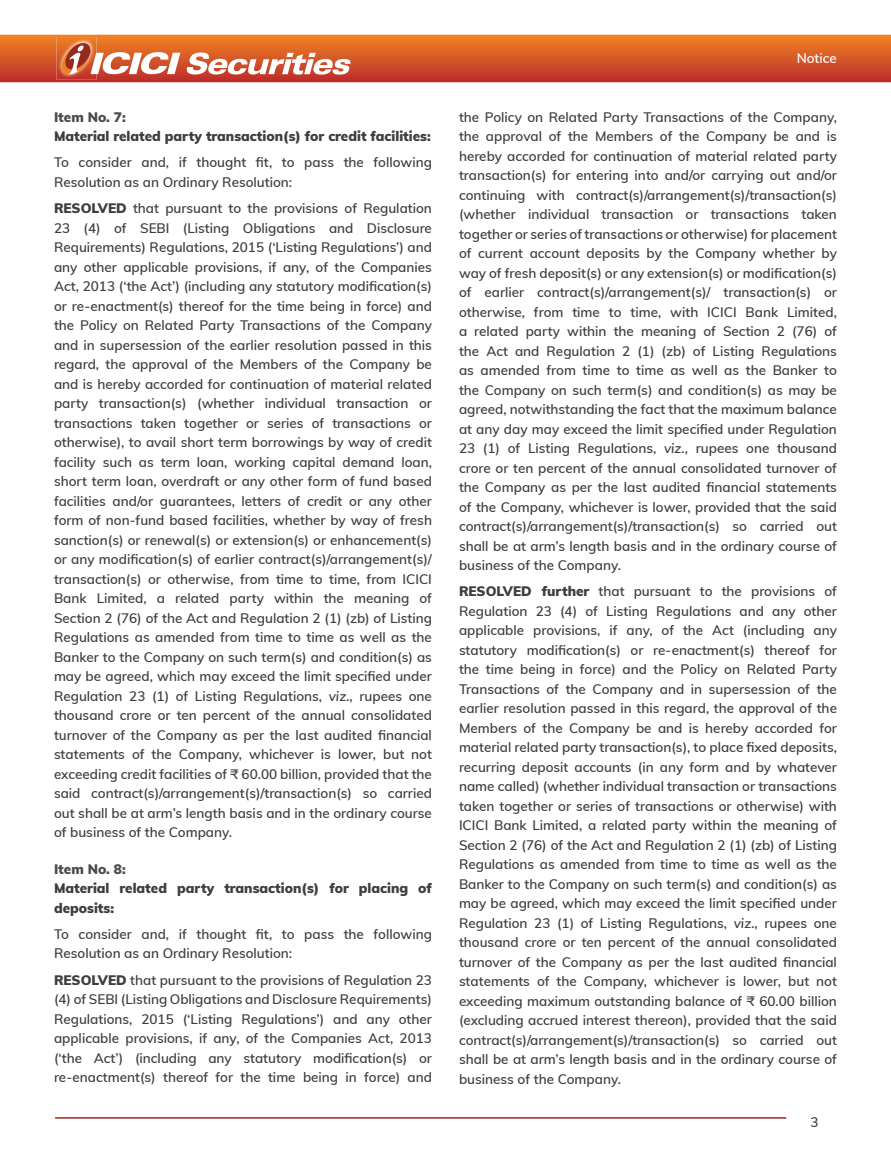
<style>
.page{position:relative;width:891px;height:1161px;background:#fff}
.page>*{position:absolute;margin:0;border:0;box-sizing:border-box;transform-origin:0 0}
.t1{font:600 13.5px/19.5px "Mulish";color:#3e3e3f;text-align:justify}
.t2{font:900 13.5px/19.5px "Mulish";color:#3e3e3f}
.Label_2_Indentation{font:900 13.5px "Mulish";color:#4b4c4d}
.t3{font:600 13.5px "Mulish";color:#fff}
.s1{font-weight:900}
.s2{font-style:italic}
</style>
<div class="page">
<svg style="left:0;top:35px;width:891px;height:47px;background:#d65927"></svg>
<img style="left:57px;top:37px;width:40px;height:43px">
<svg style="left:186px;top:52px;width:165px;height:23px"></svg>
<svg style="left:60px;top:41px;width:120px;height:35px"></svg>
<hr style="left:55px;top:1117px;width:731px;height:2px;background:#99281f">
<p class="Label_2_Indentation" style="left:54px;top:107px;width:73px">Item No. 7:</p>
<p class="t2" style="left:54px;top:126px;width:378px">Material related party transaction(s) for credit facilities:</p>
<p class="t1" style="left:54px;top:152px;width:379px">To consider and, if thought fit, to pass the following<br>Resolution as an Ordinary Resolution:</p>
<p class="t1" style="left:54px;top:198px;width:380px"><span class="s1">RESOLVED</span> that pursuant to the provisions of Regulation 23 (4) of SEBI (Listing Obligations and Disclosure Requirements) Regulations, 2015 (‘Listing Regulations’) and any other applicable provisions, if any, of the Companies Act, 2013 (‘the Act’) (including any statutory modification(s) or re-enactment(s) thereof for the time being in force) and the Policy on Related Party Transactions of the Company and in supersession of the earlier resolution passed in this regard, the approval of the Members of the Company be and is hereby accorded for continuation of material related party transaction(s) (whether individual transaction or transactions taken together or series of transactions or otherwise), to avail short term borrowings by way of credit facility such as term loan, working capital demand loan, short term loan, overdraft or any other form of fund based facilities and/or guarantees, letters of credit or any other form of non-fund based facilities, whether by way of fresh sanction(s) or renewal(s) or extension(s) or enhancement(s) or any modification(s) of earlier contract(s)/arrangement(s)/ transaction(s) or otherwise, from time to time, from ICICI Bank Limited, a related party within the meaning of Section 2 (76) of the Act and Regulation 2 (1) (zb) of Listing Regulations as amended from time to time as well as the Banker to the Company on such term(s) and condition(s) as may be agreed, which may exceed the limit specified under Regulation 23 (1) of Listing Regulations, <span class="s2">viz.</span>, rupees one thousand crore or ten percent of the annual consolidated turnover of the Company as per the last audited financial statements of the Company, whichever is lower, but not exceeding credit facilities of ₹ 60.00 billion, provided that the said contract(s)/arrangement(s)/transaction(s) so carried out shall be at arm’s length basis and in the ordinary course of business of the Company.</p>
<p class="Label_2_Indentation" style="left:54px;top:859px;width:73px">Item No. 8:</p>
<p class="t2" style="left:54px;top:878px;width:379px">Material related party transaction(s) for placing of deposits:</p>
<p class="t1" style="left:54px;top:924px;width:379px">To consider and, if thought fit, to pass the following<br>Resolution as an Ordinary Resolution:</p>
<p class="t1" style="left:54px;top:969px;width:380px"><span class="s1">RESOLVED</span> that pursuant to the provisions of Regulation 23 (4) of SEBI (Listing Obligations and Disclosure Requirements)<br>Regulations, 2015 (‘Listing Regulations’) and any other applicable provisions, if any, of the Companies Act, 2013 (‘the Act’) (including any statutory modification(s) or re-enactment(s) thereof for the time being in force) and</p>
<p class="t3" style="left:797px;top:48px;width:42px">Notice</p>
<p class="t1" style="left:459px;top:106px;width:380px">the Policy on Related Party Transactions of the Company, the approval of the Members of the Company be and is hereby accorded for continuation of material related party transaction(s) for entering into and/or carrying out and/or continuing with contract(s)/arrangement(s)/transaction(s) (whether individual transaction or transactions taken together or series of transactions or otherwise) for placement of current account deposits by the Company whether by way of fresh deposit(s) or any extension(s) or modification(s) of earlier contract(s)/arrangement(s)/ transaction(s) or otherwise, from time to time, with ICICI Bank Limited, a related party within the meaning of Section 2 (76) of the Act and Regulation 2 (1) (zb) of Listing Regulations as amended from time to time as well as the Banker to the Company on such term(s) and condition(s) as may be agreed, notwithstanding the fact that the maximum balance at any day may exceed the limit specified under Regulation 23 (1) of Listing Regulations, <span class="s2">viz.</span>, rupees one thousand crore or ten percent of the annual consolidated turnover of the Company as per the last audited financial statements of the Company, whichever is lower, provided that the said contract(s)/arrangement(s)/transaction(s) so carried out shall be at arm’s length basis and in the ordinary course of business of the Company.</p>
<p class="t1" style="left:459px;top:581px;width:380px"><span class="s1">RESOLVED further</span> that pursuant to the provisions of Regulation 23 (4) of Listing Regulations and any other applicable provisions, if any, of the Act (including any statutory modification(s) or re-enactment(s) thereof for the time being in force) and the Policy on Related Party Transactions of the Company and in supersession of the earlier resolution passed in this regard, the approval of the Members of the Company be and is hereby accorded for material related party transaction(s), to place fixed deposits, recurring deposit accounts (in any form and by whatever name called) (whether individual transaction or transactions taken together or series of transactions or otherwise) with ICICI Bank Limited, a related party within the meaning of Section 2 (76) of the Act and Regulation 2 (1) (zb) of Listing Regulations as amended from time to time as well as the Banker to the Company on such term(s) and condition(s) as may be agreed, which may exceed the limit specified under Regulation 23 (1) of Listing Regulations, <span class="s2">viz.</span>, rupees one thousand crore or ten percent of the annual consolidated turnover of the Company as per the last audited financial statements of the Company, whichever is lower, but not exceeding maximum outstanding balance of ₹ 60.00 billion (excluding accrued interest thereon), provided that the said contract(s)/arrangement(s)/transaction(s) so carried out shall be at arm’s length basis and in the ordinary course of business of the Company.</p>
<p class="t1" style="left:810px;top:1111px;width:10px">3</p>
</div>
